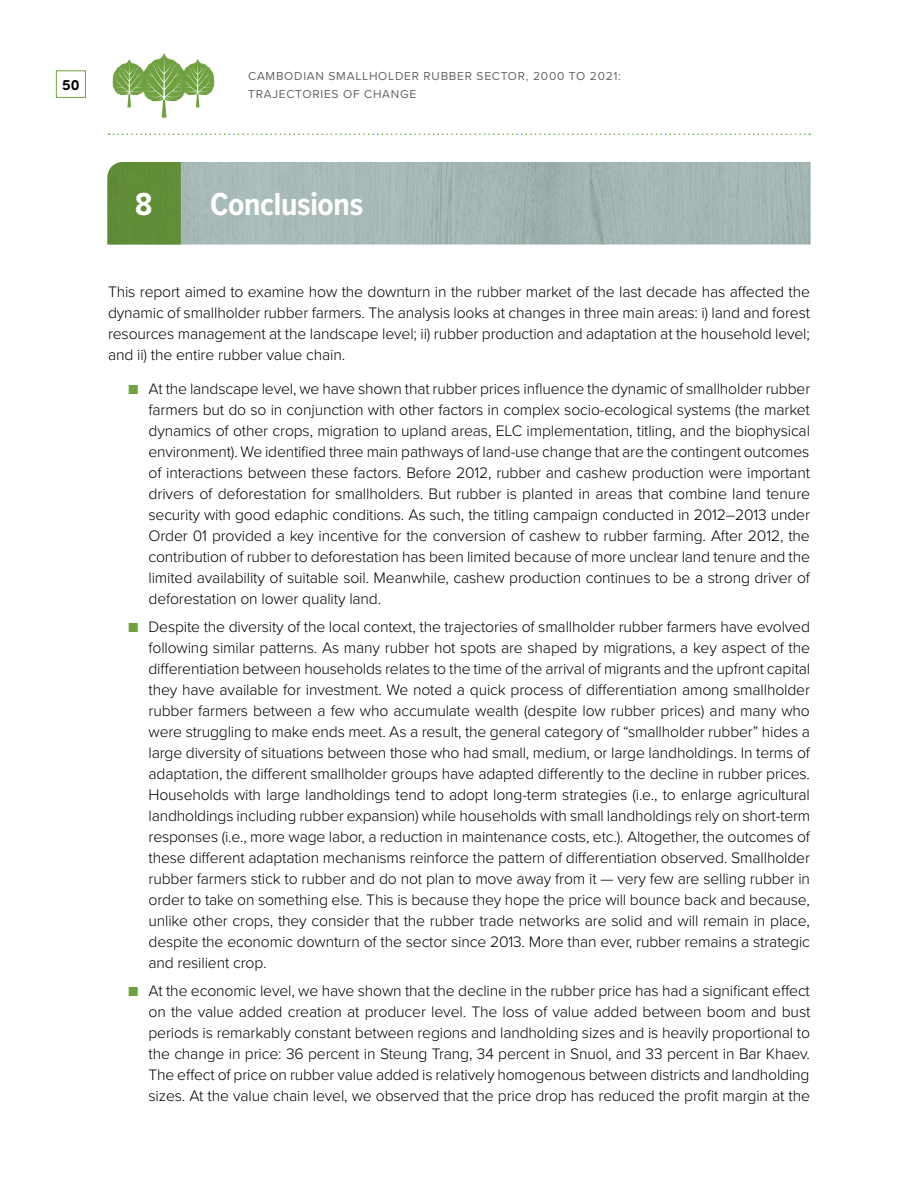
<style>
.page{position:relative;width:918px;height:1188px;background:#fff}
.page>*{position:absolute;margin:0;border:0;box-sizing:border-box;transform-origin:0 0}
.t1{font:700 33px "Proxima Nova Cond";letter-spacing:-.01em;color:#fff}
.t2{font:300 15.75px/21px "Proxima Nova";letter-spacing:-.01em;color:#000;text-align:justify}
.t3{font:700 15px "Sofia Pro";color:#000}
.t4{font:12px/18px "Proxima Nova";letter-spacing:.06em;color:#636466}
.s1{color:#70a141}
</style>
<div class="page">
<svg style="left:112px;top:53px;width:103px;height:65px"></svg>
<div style="left:56px;top:71px;width:30px;height:27px;border:1px solid #70a141"></div>
<svg style="left:109px;top:134px;width:701px;height:1px"></svg>
<img style="left:181px;top:162px;width:630px;height:82px">
<div style="left:107px;top:162px;width:74px;height:82px;background:#618d38"></div>
<p class="t3" style="left:62px;top:73px;width:19px">50</p>
<p class="t4" style="left:248px;top:67px;width:374px">CAMBODIAN SMALLHOLDER RUBBER SECTOR, 2000 TO 2021:<br>TRAJECTORIES OF CHANGE</p>
<h1 class="t1" style="left:135px;top:180px;width:19px">8</h1>
<h1 class="t1" style="left:210px;top:180px;width:155px">Conclusions</h1>
<p class="t2" style="left:108px;top:280px;width:704px">This report aimed to examine how the downturn in the rubber market of the last decade has affected the dynamic of smallholder rubber farmers. The analysis looks at changes in three main areas: i) land and forest resources management at the landscape level; ii) rubber production and adaptation at the household level; and ii) the entire rubber value chain.</p>
<p class="t2" style="left:148px;top:378px;width:663px;text-indent:-20px"><span class="s1">■</span> At the landscape level, we have shown that rubber prices influence the dynamic of smallholder rubber farmers but do so in conjunction with other factors in complex socio-ecological systems (the market dynamics of other crops, migration to upland areas, ELC implementation, titling, and the biophysical environment). We identified three main pathways of land-use change that are the contingent outcomes of interactions between these factors. Before 2012, rubber and cashew production were important drivers of deforestation for smallholders. But rubber is planted in areas that combine land tenure security with good edaphic conditions. As such, the titling campaign conducted in 2012–2013 under Order 01 provided a key incentive for the conversion of cashew to rubber farming. After 2012, the contribution of rubber to deforestation has been limited because of more unclear land tenure and the limited availability of suitable soil. Meanwhile, cashew production continues to be a strong driver of deforestation on lower quality land.</p>
<p class="t2" style="left:148px;top:615px;width:663px;text-indent:-20px"><span class="s1">■</span> Despite the diversity of the local context, the trajectories of smallholder rubber farmers have evolved following similar patterns. As many rubber hot spots are shaped by migrations, a key aspect of the differentiation between households relates to the time of the arrival of migrants and the upfront capital they have available for investment. We noted a quick process of differentiation among smallholder rubber farmers between a few who accumulate wealth (despite low rubber prices) and many who were struggling to make ends meet. As a result, the general category of “smallholder rubber” hides a large diversity of situations between those who had small, medium, or large landholdings. In terms of adaptation, the different smallholder groups have adapted differently to the decline in rubber prices.<br>Households with large landholdings tend to adopt long-term strategies (i.e., to enlarge agricultural landholdings including rubber expansion) while households with small landholdings rely on short-term responses (i.e., more wage labor, a reduction in maintenance costs, etc.). Altogether, the outcomes of these different adaptation mechanisms reinforce the pattern of differentiation observed. Smallholder rubber farmers stick to rubber and do not plan to move away from it — very few are selling rubber in order to take on something else. This is because they hope the price will bounce back and because, unlike other crops, they consider that the rubber trade networks are solid and will remain in place, despite the economic downturn of the sector since 2013. More than ever, rubber remains a strategic and resilient crop.</p>
<p class="t2" style="left:148px;top:979px;width:663px;text-indent:-20px"><span class="s1">■</span> At the economic level, we have shown that the decline in the rubber price has had a significant effect on the value added creation at producer level. The loss of value added between boom and bust periods is remarkably constant between regions and landholding sizes and is heavily proportional to the change in price: 36 percent in Steung Trang, 34 percent in Snuol, and 33 percent in Bar Khaev.<br>The effect of price on rubber value added is relatively homogenous between districts and landholding sizes. At the value chain level, we observed that the price drop has reduced the profit margin at the</p>
</div>
